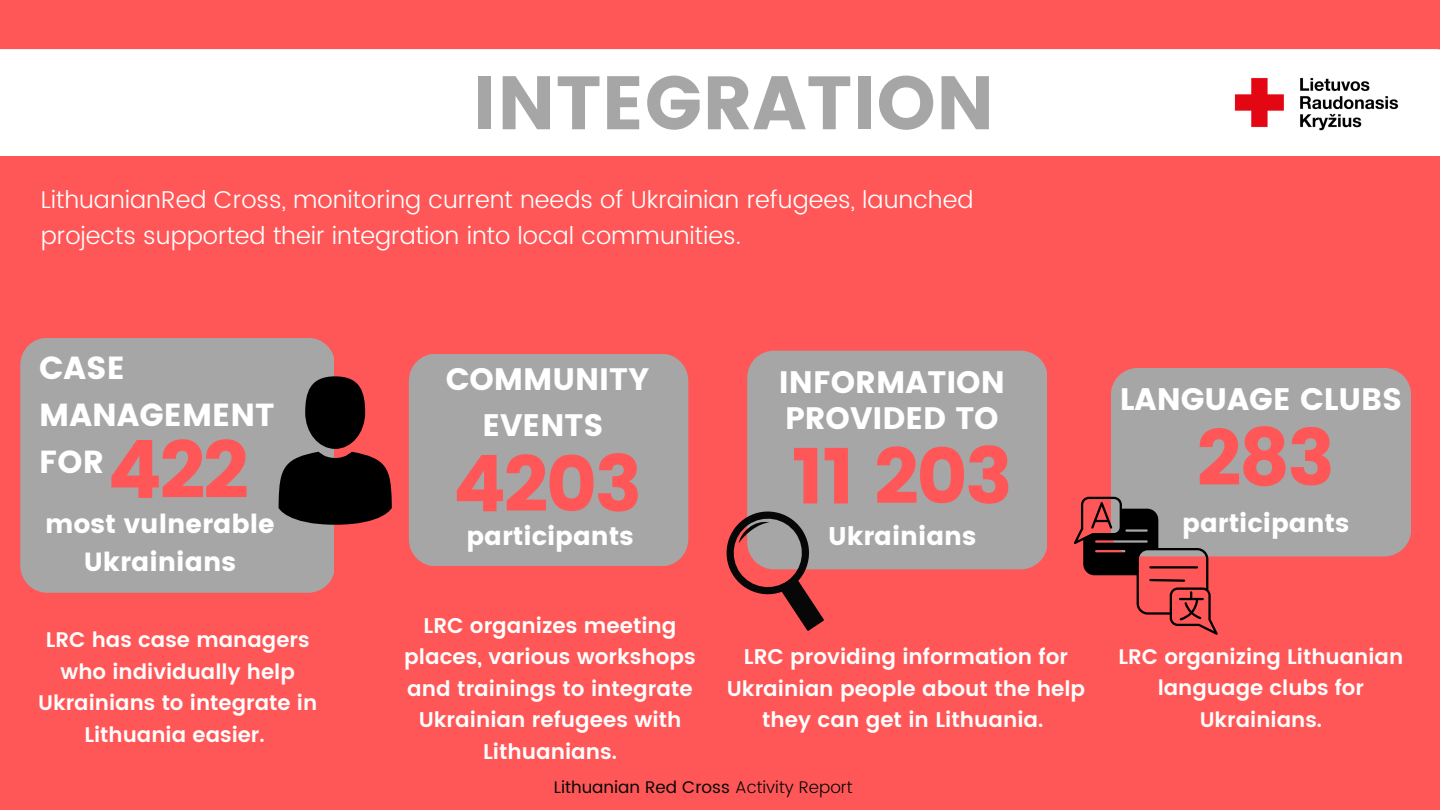
<style>
.page{position:relative;width:1440px;height:810px;background:#ff5757}
.page>*{position:absolute;margin:0;border:0;box-sizing:border-box;transform-origin:0 0}
.t1{font:80.4px "Poppins";color:#ff5757}
.t2{font:78.3px "Poppins";letter-spacing:-.03em;color:#ff5757}
.t3{font:75.4px "Poppins";color:#a6a6a6}
.t4{font:31.9px/47.2px "Poppins";color:#fff}
.t5{font:31px/45.9px "Poppins";color:#fff;text-align:center}
.t6{font:26.2px/38.7px "Poppins";color:#fff;text-align:center}
.t7{font:25.5px "Poppins";color:#fff}
.t8{font:300 24.3px/36px "Poppins";color:#fff}
.t9{font:600 21.3px/31.5px "Poppins";color:#fff;text-align:center}
.t10{font:600 21.1px/31.6px "Poppins";color:#fff;text-align:center}
.t11{font:16.9px "Poppins";color:#070707}
.s1{font-weight:300}
</style>
<div class="page">
<div style="left:0;top:49px;width:1440px;height:106px;background:#fff"></div>
<img style="left:1213px;top:55px;width:207px;height:95px">
<div style="left:20px;top:338px;width:314px;height:255px;background:#a6a6a6"></div>
<div style="left:305px;top:376px;width:60px;height:73px;background:#000;border-radius:50%"></div>
<svg style="left:279px;top:452px;width:113px;height:73px;background:#201313"></svg>
<div style="left:409px;top:354px;width:279px;height:211px;background:#a6a6a6;border-radius:27px"></div>
<div style="left:747px;top:351px;width:300px;height:218px;background:#a6a6a6"></div>
<svg style="left:726px;top:506px;width:98px;height:125px"></svg>
<div style="left:1111px;top:368px;width:300px;height:188px;background:#a6a6a6"></div>
<svg style="left:1074px;top:497px;width:144px;height:138px"></svg>
<h3 class="t3" style="left:473px;top:59px;width:523px">INTEGRATION</h3>
<p class="t8" style="left:41px;top:182px;width:934px">LithuanianRed Cross, monitoring current needs of Ukrainian refugees, launched projects supported their integration into local communities.</p>
<h3 class="t4" style="left:39px;top:344px;width:237px">CASE<br>MANAGEMENT<br>FOR</h3>
<h1 class="t1" style="left:108px;top:423px;width:143px">422</h1>
<p class="t6" style="left:45px;top:504px;width:231px">most vulnerable<br>Ukrainians</p>
<p class="t10" style="left:38px;top:624px;width:281px">LRC has case managers who individually help<br>Ukrainians to integrate in<br>Lithuania easier.</p>
<h3 class="t5" style="left:446px;top:357px;width:205px">COMMUNITY<br>EVENTS</h3>
<h2 class="t2" style="left:453px;top:438px;width:191px">4203</h2>
<p class="t7" style="left:467px;top:521px;width:169px">participants</p>
<p class="t9" style="left:404px;top:610px;width:293px">LRC organizes meeting places, various workshops and trainings to integrate<br>Ukrainian refugees with<br>Lithuanians.</p>
<h3 class="t5" style="left:779px;top:365px;width:227px;line-height:35.2px;text-align:left">INFORMATION<br>PROVIDED TO</h3>
<h2 class="t2" style="left:792px;top:431px;width:222px">11 203</h2>
<p class="t7" style="left:828px;top:521px;width:150px">Ukrainians</p>
<p class="t9" style="left:727px;top:641px;width:360px">LRC providing information for<br>Ukrainian people about the help they can get in Lithuania.</p>
<p class="t11" style="left:554px;top:777px;width:300px">Lithuanian Red Cross <span class="s1">Activity Report</span></p>
<h3 class="t5" style="left:1120px;top:377px;width:284px">LANGUAGE CLUBS</h3>
<h2 class="t2" style="left:1197px;top:412px;width:140px">283</h2>
<p class="t7" style="left:1182px;top:508px;width:169px">participants</p>
<p class="t10" style="left:1118px;top:641px;width:286px">LRC organizing Lithuanian language clubs for<br>Ukrainians.</p>
</div>
